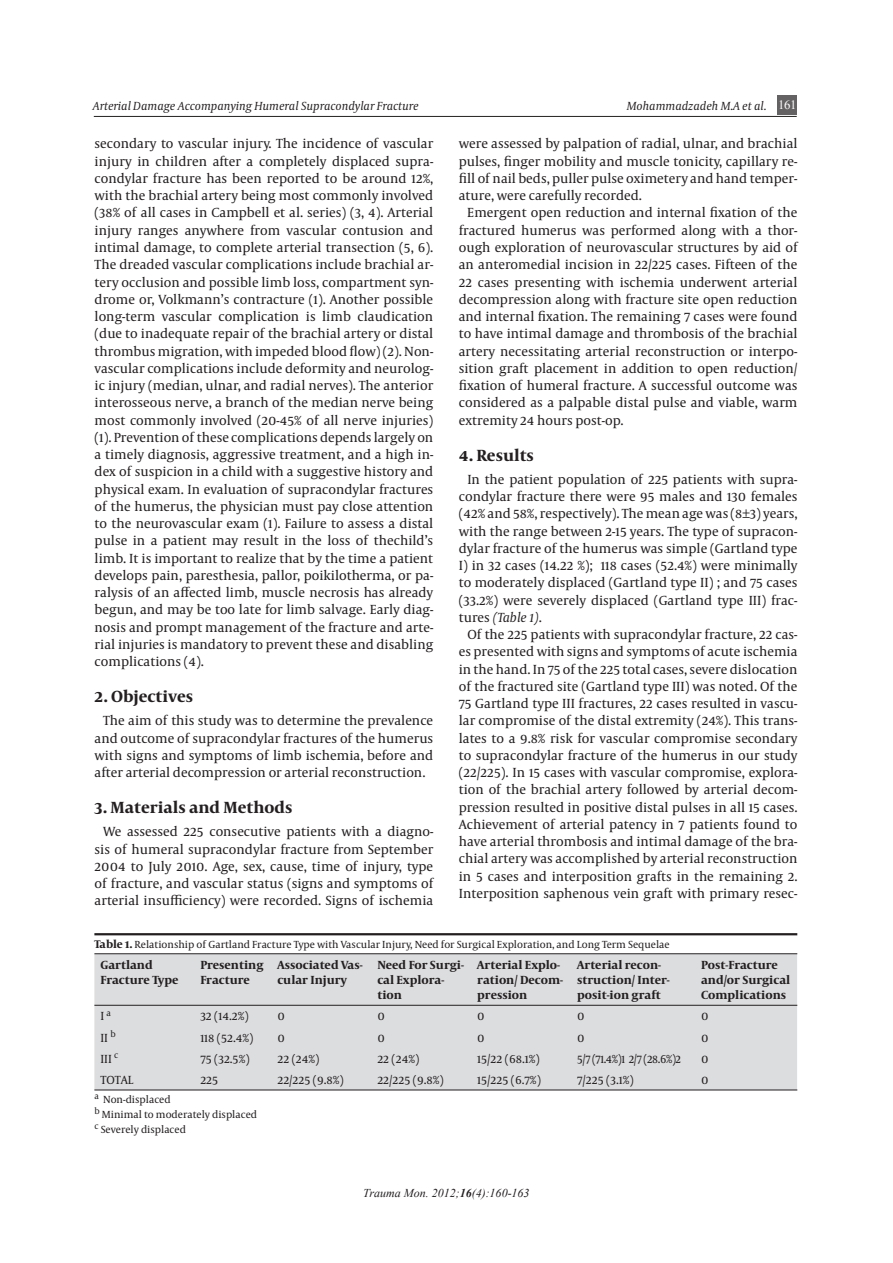
<style>
.page{position:relative;width:893px;height:1263px;background:#fff}
.page>*{position:absolute;margin:0;border:0;box-sizing:border-box;transform-origin:0 0}
.titr{font:700 16.5px "Capitolium News";color:#231f20}
.matn{font:13.5px/17.2px "Capitolium News";color:#231f20;text-align:justify}
.t1{font:12.75px "Times New Roman";color:#fff}
.t2{font:700 12px/15px "Capitolium News";color:#231f20}
.t3{font:12px "Capitolium News";color:#231f20}
.t4{font:italic 12px "Capitolium News";color:#231f20}
.t5{font:italic 12px "Times New Roman";color:#231f20}
.t6{font:12px "Capitolium News";color:#231f20;scale:.94 1}
.ABSTRACT_matn{font:10.5px "Capitolium News";color:#231f20}
.s1{font-style:italic}
.s2{font-weight:700;font-size:11.25px}
.s3{font-weight:700}
</style>
<div class="page">
<hr style="left:94px;top:116px;width:703px;height:1px;background:#231f20">
<div style="left:778px;top:95px;width:19px;height:19px;background:#656263"></div>
<div style="left:94px;top:954px;width:703px;height:135px;background:#dcdddf"></div>
<hr style="left:94px;top:933px;width:703px;height:2px;background:#231f20">
<hr style="left:94px;top:953px;width:703px;height:1px;background:#231f20">
<hr style="left:94px;top:1005px;width:703px;height:1px;background:#231f20">
<hr style="left:94px;top:1089px;width:703px;height:1px;background:#231f20">
<p class="t4" style="left:93px;top:98px;width:327px">Arterial Damage Accompanying Humeral Supracondylar Fracture</p>
<p class="t4" style="left:627px;top:98px;width:141px">Mohammadzadeh M.A et al.</p>
<p class="t1" style="left:778px;top:96px;width:20px">161</p>
<p class="matn" style="left:95px;top:135px;width:340px">secondary to vascular injury. The incidence of vascular injury in children after a completely displaced supra&shy;condylar fracture has been reported to be around 12%, with the brachial artery being most commonly involved (38% of all cases in Campbell et al. series) (3, 4). Arterial injury ranges anywhere from vascular contusion and intimal damage, to complete arterial transection (5, 6).<br>The dreaded vascular complications include brachial ar&shy;tery occlusion and possible limb loss, compartment syn&shy;drome or, Volkmann’s contracture (1). Another possible long-term vascular complication is limb claudication (due to inadequate repair of the brachial artery or distal thrombus migration, with impeded blood flow) (2). Non&shy;vascular complications include deformity and neurolog&shy;ic injury (median, ulnar, and radial nerves). The anterior interosseous nerve, a branch of the median nerve being most commonly involved (20-45% of all nerve injuries) (1). Prevention of these complications depends largely on a timely diagnosis, aggressive treatment, and a high in&shy;dex of suspicion in a child with a suggestive history and physical exam. In evaluation of supracondylar fractures of the humerus, the physician must pay close attention to the neurovascular exam (1). Failure to assess a distal pulse in a patient may result in the loss of thechild’s limb. It is important to realize that by the time a patient develops pain, paresthesia, pallor, poikilotherma, or pa&shy;ralysis of an affected limb, muscle necrosis has already begun, and may be too late for limb salvage. Early diag&shy;nosis and prompt management of the fracture and arte&shy;rial injuries is mandatory to prevent these and disabling complications (4).</p>
<p class="titr" style="left:95px;top:687px;width:100px">2. Objectives</p>
<p class="matn" style="left:95px;top:712px;width:340px;text-indent:9px">The aim of this study was to determine the prevalence and outcome of supracondylar fractures of the humerus with signs and symptoms of limb ischemia, before and after arterial decompression or arterial reconstruction.</p>
<p class="titr" style="left:95px;top:798px;width:199px">3. Materials and Methods</p>
<p class="matn" style="left:95px;top:823px;width:340px;text-indent:9px">We assessed 225 consecutive patients with a diagno&shy;sis of humeral supracondylar fracture from September 2004 to July 2010. Age, sex, cause, time of injury, type of fracture, and vascular status (signs and symptoms of arterial insufficiency) were recorded. Signs of ischemia</p>
<p class="matn" style="left:459px;top:135px;width:340px">were assessed by palpation of radial, ulnar, and brachial pulses, finger mobility and muscle tonicity, capillary re&shy;fill of nail beds, puller pulse oximetery and hand temper&shy;ature, were carefully recorded.</p>
<p class="matn" style="left:459px;top:204px;width:340px;text-indent:9px">Emergent open reduction and internal fixation of the fractured humerus was performed along with a thor&shy;ough exploration of neurovascular structures by aid of an anteromedial incision in 22/225 cases. Fifteen of the 22 cases presenting with ischemia underwent arterial decompression along with fracture site open reduction and internal fixation. The remaining 7 cases were found to have intimal damage and thrombosis of the brachial artery necessitating arterial reconstruction or interpo&shy;sition graft placement in addition to open reduction/ fixation of humeral fracture. A successful outcome was considered as a palpable distal pulse and viable, warm extremity 24 hours post-op.</p>
<p class="titr" style="left:459px;top:445px;width:77px">4. Results</p>
<p class="matn" style="left:459px;top:470px;width:340px;text-indent:9px">In the patient population of 225 patients with supra&shy;condylar fracture there were 95 males and 130 females (42% and 58%, respectively). The mean age was (8±3) years, with the range between 2-15 years. The type of supracon&shy;dylar fracture of the humerus was simple (Gartland type I) in 32 cases (14.22 %); 118 cases (52.4%) were minimally to moderately displaced (Gartland type II) ; and 75 cases (33.2%) were severely displaced (Gartland type III) frac&shy;tures <span class="s1">(Table 1)</span>.</p>
<p class="matn" style="left:459px;top:626px;width:340px;text-indent:9px">Of the 225 patients with supracondylar fracture, 22 cas&shy;es presented with signs and symptoms of acute ischemia in the hand. In 75 of the 225 total cases, severe dislocation of the fractured site (Gartland type III) was noted. Of the 75 Gartland type III fractures, 22 cases resulted in vascu&shy;lar compromise of the distal extremity (24%). This trans&shy;lates to a 9.8% risk for vascular compromise secondary to supracondylar fracture of the humerus in our study (22/225). In 15 cases with vascular compromise, explora&shy;tion of the brachial artery followed by arterial decom&shy;pression resulted in positive distal pulses in all 15 cases.<br>Achievement of arterial patency in 7 patients found to have arterial thrombosis and intimal damage of the bra&shy;chial artery was accomplished by arterial reconstruction in 5 cases and interposition grafts in the remaining 2.<br>Interposition saphenous vein graft with primary resec-</p>
<p class="ABSTRACT_matn" style="left:94px;top:938px;width:577px"><span class="s2">Table 1.</span> Relationship of Gartland Fracture Type with Vascular Injury, Need for Surgical Exploration, and Long Term Sequelae</p>
<p class="t2" style="left:100px;top:958px;width:80px">Gartland<br>Fracture Type</p>
<p class="t2" style="left:200px;top:958px;width:65px">Presenting<br>Fracture</p>
<p class="t2" style="left:277px;top:958px;width:87px">Associated Vas&shy;cular Injury</p>
<p class="t2" style="left:377px;top:958px;width:88px">Need For Surgi&shy;cal Explora&shy;tion</p>
<p class="t2" style="left:477px;top:958px;width:87px">Arterial Explo&shy;ration/ Decom&shy;pression</p>
<p class="t2" style="left:577px;top:958px;width:94px">Arterial recon&shy;struction/ Inter&shy;posit-ion graft</p>
<p class="t2" style="left:701px;top:958px;width:91px">Post-Fracture and/or Surgical<br>Complications</p>
<p class="t3" style="left:100px;top:1009px;width:12px">I <sup>a</sup></p>
<p class="t3" style="left:200px;top:1009px;width:50px">32 (14.2%)</p>
<p class="t3" style="left:277px;top:1009px;width:9px">0</p>
<p class="t3" style="left:377px;top:1009px;width:9px">0</p>
<p class="t3" style="left:477px;top:1009px;width:9px">0</p>
<p class="t3" style="left:577px;top:1009px;width:9px">0</p>
<p class="t3" style="left:701px;top:1009px;width:9px">0</p>
<p class="t3" style="left:100px;top:1030px;width:17px">II <sup>b</sup></p>
<p class="t3" style="left:200px;top:1030px;width:55px">118 (52.4%)</p>
<p class="t3" style="left:277px;top:1030px;width:9px">0</p>
<p class="t3" style="left:377px;top:1030px;width:9px">0</p>
<p class="t3" style="left:477px;top:1030px;width:9px">0</p>
<p class="t3" style="left:577px;top:1030px;width:9px">0</p>
<p class="t3" style="left:701px;top:1030px;width:9px">0</p>
<p class="t3" style="left:100px;top:1052px;width:19px">III <sup>c</sup></p>
<p class="t3" style="left:200px;top:1052px;width:51px">75 (32.5%)</p>
<p class="t3" style="left:277px;top:1052px;width:44px">22 (24%)</p>
<p class="t3" style="left:377px;top:1052px;width:44px">22 (24%)</p>
<p class="t3" style="left:477px;top:1052px;width:64px">15/22 (68.1%)</p>
<p class="t6" style="left:577px;top:1052px;width:112px">5/7 (71.4%)1 2/7 (28.6%)2</p>
<p class="t3" style="left:701px;top:1052px;width:9px">0</p>
<p class="t3" style="left:100px;top:1073px;width:35px">TOTAL</p>
<p class="t3" style="left:200px;top:1073px;width:19px">225</p>
<p class="t3" style="left:277px;top:1073px;width:68px">22/225 (9.8%)</p>
<p class="t3" style="left:377px;top:1073px;width:68px">22/225 (9.8%)</p>
<p class="t3" style="left:477px;top:1073px;width:65px">15/225 (6.7%)</p>
<p class="t3" style="left:577px;top:1073px;width:58px">7/225 (3.1%)</p>
<p class="t3" style="left:701px;top:1073px;width:9px">0</p>
<p class="ABSTRACT_matn" style="left:94px;top:1093px;width:78px"><sup>a</sup> Non-displaced</p>
<p class="ABSTRACT_matn" style="left:94px;top:1108px;width:164px"><sup>b</sup> Minimal to moderately displaced</p>
<p class="ABSTRACT_matn" style="left:94px;top:1123px;width:93px"><sup>c</sup> Severely displaced</p>
<p class="t5" style="left:363px;top:1184px;width:168px">Trauma Mon. 2012;<span class="s3">16</span>(4):160-163</p>
</div>
